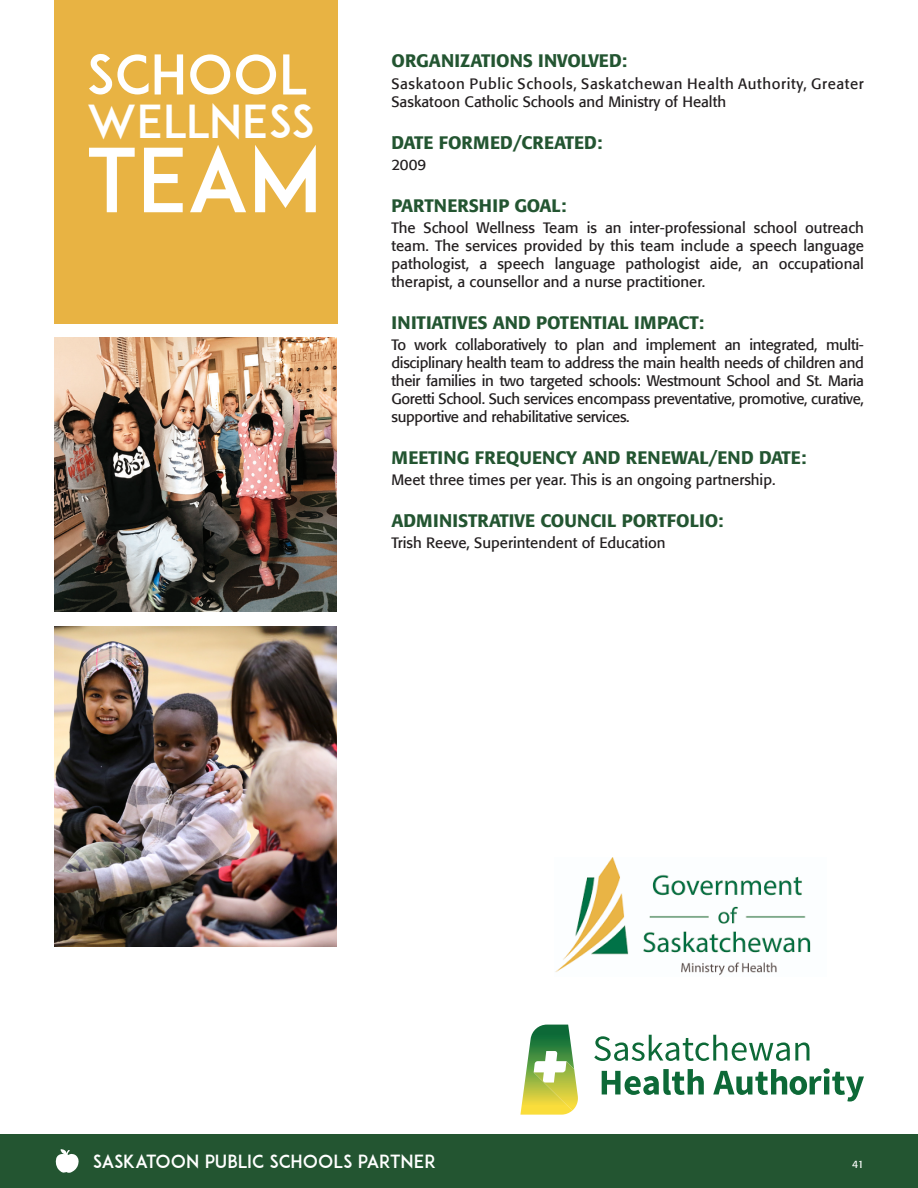
<style>
.page{position:relative;width:918px;height:1188px;background:#fff}
.page>*{position:absolute;margin:0;border:0;box-sizing:border-box;transform-origin:0 0}
.t1{font:87px "ADAM.CGPRO";color:#fff}
.t2{font:54px "ADAM.CGPRO";color:#fff}
.t3{font:45px "ADAM.CGPRO";color:#fff}
.headers{font:500 18px "Formata";color:#235531}
.t4{font:18px "ADAM.CGPRO";color:#fff}
.t5{font:15px/18px "Formata";color:#231f20;text-align:justify}
.t6{font:15px/18px "Formata";letter-spacing:.04em;color:#231f20}
.t7{font:10.5px "Formata";color:#fff}
</style>
<div class="page">
<div style="left:0;top:1134px;width:918px;height:54px;background:#235531"></div>
<img style="left:54px;top:627px;width:282px;height:320px">
<img style="left:55px;top:338px;width:282px;height:274px">
<div style="left:54px;top:0;width:284px;height:324px;background:#e8b343"></div>
<img style="left:555px;top:858px;width:256px;height:118px">
<svg style="left:594px;top:1035px;width:215px;height:26px"></svg>
<svg style="left:602px;top:1069px;width:102px;height:26px"></svg>
<svg style="left:713px;top:1068px;width:151px;height:34px"></svg>
<svg style="left:520px;top:1025px;width:58px;height:90px"></svg>
<svg style="left:56px;top:1149px;width:23px;height:24px"></svg>
<p class="t2" style="left:86px;top:42px;width:222px">SCHOOL</p>
<p class="t3" style="left:86px;top:94px;width:230px">WELLNESS</p>
<p class="t1" style="left:86px;top:127px;width:238px">TEAM</p>
<p class="headers" style="left:392px;top:50px;width:237px">ORGANIZATIONS INVOLVED:</p>
<p class="t6" style="left:392px;top:74px;width:474px">Saskatoon Public Schools, Saskatchewan Health Authority, Greater<br>Saskatoon Catholic Schools and Ministry of Health</p>
<p class="headers" style="left:392px;top:131px;width:212px">DATE FORMED/CREATED:</p>
<p class="t5" style="left:392px;top:155px;width:36px">2009</p>
<p class="headers" style="left:392px;top:194px;width:176px">PARTNERSHIP GOAL:</p>
<p class="t5" style="left:392px;top:219px;width:474px">The School Wellness Team is an inter-professional school outreach team. The services provided by this team include a speech language pathologist, a speech language pathologist aide, an occupational therapist, a counsellor and a nurse practitioner.</p>
<p class="headers" style="left:392px;top:311px;width:314px">INITIATIVES AND POTENTIAL IMPACT:</p>
<p class="t5" style="left:392px;top:336px;width:474px">To work collaboratively to plan and implement an integrated, multi&shy;disciplinary health team to address the main health needs of children and their families in two targeted schools: Westmount School and St. Maria Goretti School. Such services encompass preventative, promotive, curative, supportive and rehabilitative services.</p>
<p class="headers" style="left:392px;top:446px;width:416px">MEETING FREQUENCY AND RENEWAL/END DATE:</p>
<p class="t5" style="left:392px;top:471px;width:386px">Meet three times per year. This is an ongoing partnership.</p>
<p class="headers" style="left:392px;top:510px;width:334px">ADMINISTRATIVE COUNCIL PORTFOLIO:</p>
<p class="t5" style="left:392px;top:534px;width:276px">Trish Reeve, Superintendent of Education</p>
<p class="t4" style="left:93px;top:1150px;width:345px">SASKATOON PUBLIC SCHOOLS PARTNER</p>
<p class="t7" style="left:852px;top:1158px;width:13px">41</p>
</div>
